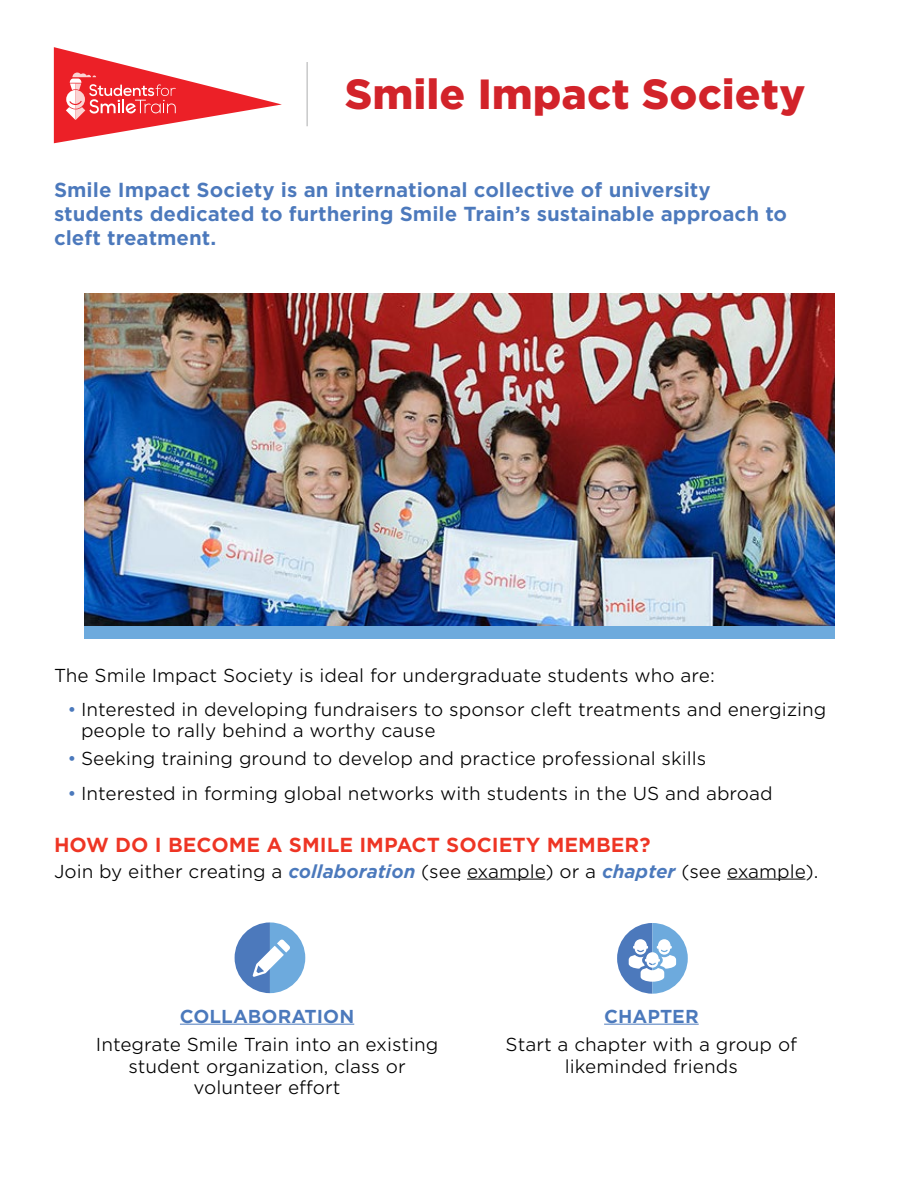
<style>
.page{position:relative;width:918px;height:1188px;background:#fff}
.page>*{position:absolute;margin:0;border:0;box-sizing:border-box;transform-origin:0 0}
.t1{font:900 40.5px "Gotham S Sm";color:#d2232a}
.t2{font:700 19.5px/24px "Gotham S Sm";color:#4c79bc}
.t3{font:700 19.5px "Gotham S Sm";color:#ee3524}
.t4{font:300 18px/21.6px "Gotham S Sm";color:#000;text-align:center}
.t5{font:700 18px "Gotham S Sm";color:#4b79bc}
.s1{color:#4b79bc}
.s2{font-weight:700;font-style:italic;color:#4b79bc}
</style>
<div class="page">
<img style="left:84px;top:294px;width:751px;height:332px">
<hr style="left:467px;top:879px;width:78px;height:1px;background:#000">
<hr style="left:727px;top:879px;width:78px;height:1px;background:#000">
<hr style="left:307px;top:62px;width:1px;height:64px;background:#58595b">
<div style="left:84px;top:626px;width:751px;height:13px;background:#6daadd"></div>
<svg style="left:54px;top:47px;width:228px;height:96px"></svg>
<svg style="left:235px;top:922px;width:70px;height:71px"></svg>
<svg style="left:617px;top:923px;width:71px;height:71px"></svg>
<hr style="left:180px;top:1024px;width:174px;height:1px;background:#4b79bc">
<hr style="left:604px;top:1024px;width:95px;height:1px;background:#4b79bc">
<h1 class="t1" style="left:345px;top:65px;width:462px">Smile Impact Society</h1>
<p class="t2" style="left:54px;top:177px;width:735px">Smile Impact Society is an international collective of university students dedicated to furthering Smile Train’s sustainable approach to cleft treatment.</p>
<p class="t4" style="left:54px;top:664px;width:662px">The Smile Impact Society is ideal for undergraduate students who are:</p>
<p class="t4" style="left:81px;top:699px;width:747px;line-height:21px;text-align:left;text-indent:-14px"><span class="s1">•</span> Interested in developing fundraisers to sponsor cleft treatments and energizing people to rally behind a worthy cause</p>
<p class="t4" style="left:68px;top:747px;width:640px"><span class="s1">•</span> Seeking training ground to develop and practice professional skills</p>
<p class="t4" style="left:68px;top:782px;width:707px"><span class="s1">•</span> Interested in forming global networks with students in the US and abroad</p>
<p class="t3" style="left:54px;top:832px;width:598px">HOW DO I BECOME A SMILE IMPACT SOCIETY MEMBER?</p>
<p class="t4" style="left:54px;top:860px;width:766px">Join by either creating a <span class="s2">collaboration</span> (see example) or a <span class="s2">chapter</span> (see example).</p>
<p class="t5" style="left:180px;top:1004px;width:176px">COLLABORATION</p>
<p class="t4" style="left:96px;top:1033px;width:344px">Integrate Smile Train into an existing student organization, class or volunteer effort</p>
<p class="t5" style="left:604px;top:1004px;width:96px">CHAPTER</p>
<p class="t4" style="left:506px;top:1033px;width:293px">Start a chapter with a group of likeminded friends</p>
</div>
